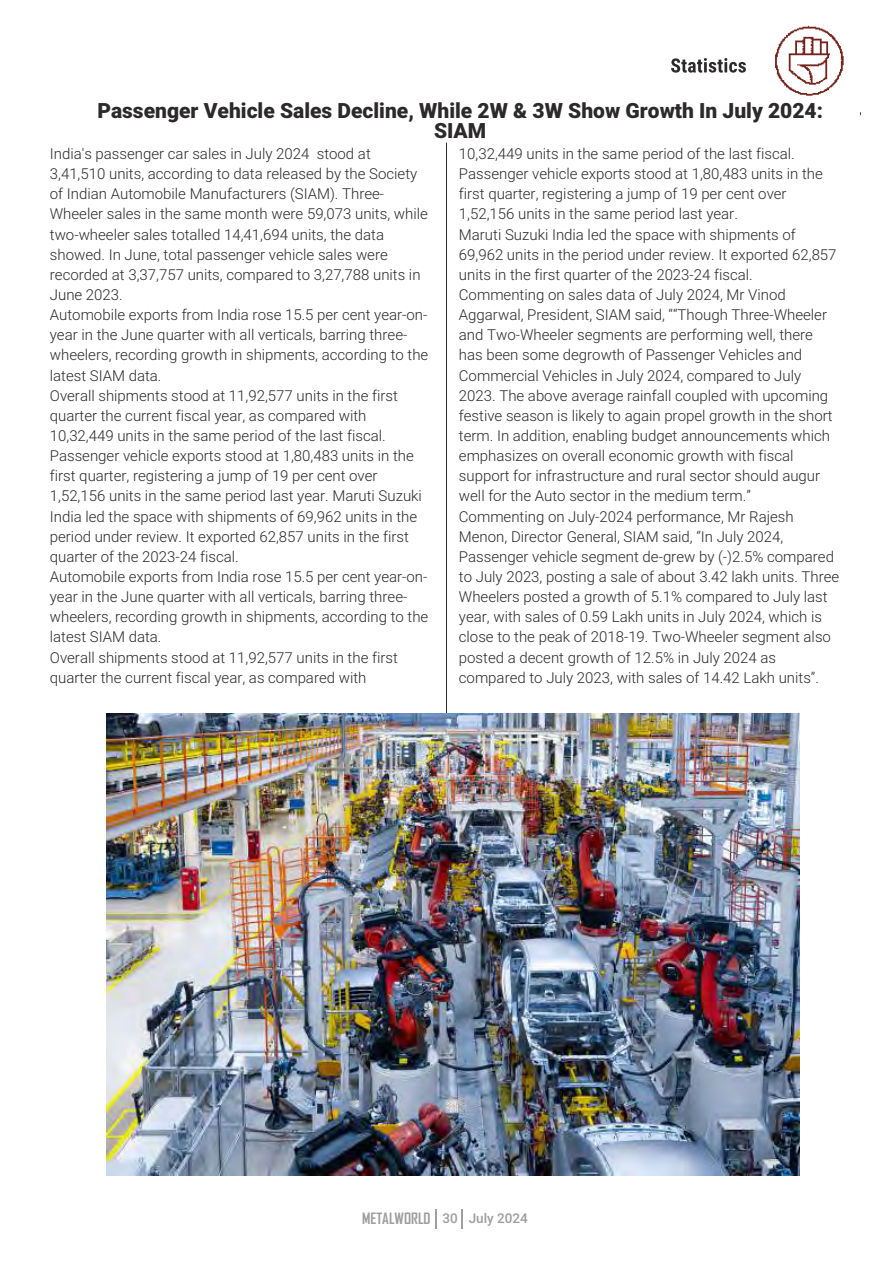
<style>
.page{position:relative;width:893px;height:1263px;background:#fff}
.page>*{position:absolute;margin:0;border:0;box-sizing:border-box;transform-origin:0 0}
.t1{font:900 21px/20.1px "Roboto";color:#2b2929;text-align:center}
.t2{font:300 15px/20.1px "Roboto";color:#2b2929}
.t3{font:700 15px "Agency FB";color:#9e9e9e}
.s1{font-family:"Roboto";font-weight:500;font-size:13.5px}
</style>
<div class="page">
<img style="left:775px;top:25px;width:69px;height:71px">
<svg style="left:671px;top:58px;width:75px;height:15px"></svg>
<svg style="left:435px;top:1209px;width:1px;height:19px"></svg>
<svg style="left:462px;top:1209px;width:1px;height:19px"></svg>
<hr style="left:446px;top:143px;width:1px;height:1033px;background:#2b2929">
<img style="left:106px;top:714px;width:693px;height:462px">
<h1 class="t1" style="left:97px;top:102px;width:727px">Passenger Vehicle Sales Decline, While 2W &amp; 3W Show Growth In July 2024:<br>SIAM</h1>
<p class="t2" style="left:50px;top:145px;width:380px">India's passenger car sales in July 2024 stood at 3,41,510 units, according to data released by the Society of Indian Automobile Manufacturers (SIAM). Three-Wheeler sales in the same month were 59,073 units, while two-wheeler sales totalled 14,41,694 units, the data showed. In June, total passenger vehicle sales were recorded at 3,37,757 units, compared to 3,27,788 units in June 2023.<br>Automobile exports from India rose 15.5 per cent year-on&shy;year in the June quarter with all verticals, barring three&shy;wheelers, recording growth in shipments, according to the latest SIAM data.<br>Overall shipments stood at 11,92,577 units in the first quarter the current fiscal year, as compared with 10,32,449 units in the same period of the last fiscal.<br>Passenger vehicle exports stood at 1,80,483 units in the first quarter, registering a jump of 19 per cent over 1,52,156 units in the same period last year. Maruti Suzuki India led the space with shipments of 69,962 units in the period under review. It exported 62,857 units in the first quarter of the 2023-24 fiscal.<br>Automobile exports from India rose 15.5 per cent year-on&shy;year in the June quarter with all verticals, barring three&shy;wheelers, recording growth in shipments, according to the latest SIAM data.<br>Overall shipments stood at 11,92,577 units in the first quarter the current fiscal year, as compared with</p>
<p class="t2" style="left:459px;top:145px;width:382px">10,32,449 units in the same period of the last fiscal.<br>Passenger vehicle exports stood at 1,80,483 units in the first quarter, registering a jump of 19 per cent over 1,52,156 units in the same period last year.<br>Maruti Suzuki India led the space with shipments of 69,962 units in the period under review. It exported 62,857 units in the first quarter of the 2023-24 fiscal.<br>Commenting on sales data of July 2024, Mr Vinod Aggarwal, President, SIAM said, ““Though Three-Wheeler and Two-Wheeler segments are performing well, there has been some degrowth of Passenger Vehicles and Commercial Vehicles in July 2024, compared to July 2023. The above average rainfall coupled with upcoming festive season is likely to again propel growth in the short term. In addition, enabling budget announcements which emphasizes on overall economic growth with fiscal support for infrastructure and rural sector should augur well for the Auto sector in the medium term.” Commenting on July-2024 performance, Mr Rajesh Menon, Director General, SIAM said, “In July 2024, Passenger vehicle segment de-grew by (-)2.5% compared to July 2023, posting a sale of about 3.42 lakh units. Three Wheelers posted a growth of 5.1% compared to July last year, with sales of 0.59 Lakh units in July 2024, which is close to the peak of 2018-19. Two-Wheeler segment also posted a decent growth of 12.5% in July 2024 as compared to July 2023, with sales of 14.42 Lakh units”.</p>
<p class="t3" style="left:362px;top:1213px;width:167px">METALWORLD <span class="s1">30 July 2024</span></p>
</div>
